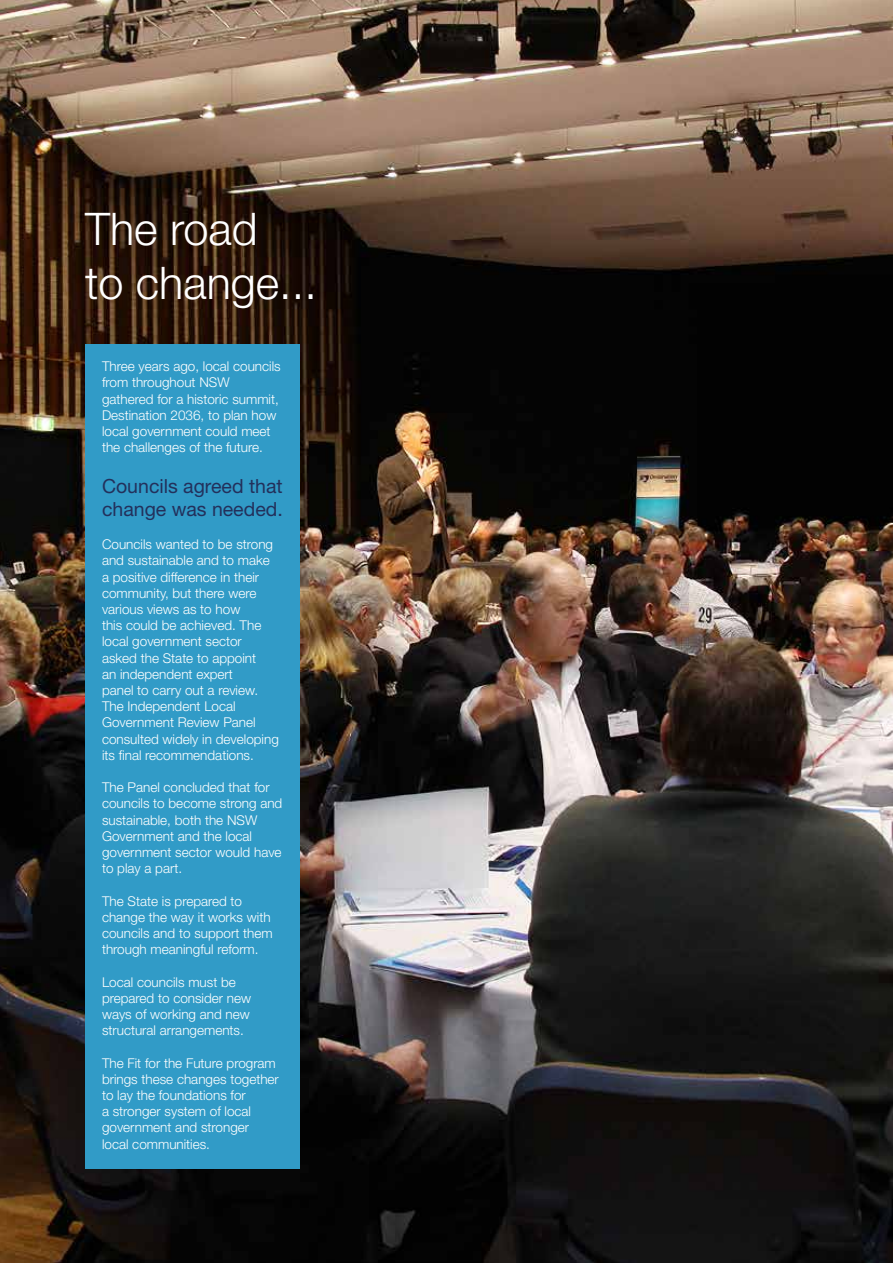
<style>
.page{position:relative;width:893px;height:1263px;background:#fff}
.page>*{position:absolute;margin:0;border:0;box-sizing:border-box;transform-origin:0 0}
.t1{font:300 45px/54px "Helvetica Neue LT Std";color:#fff}
.t2{font:19.5px/23.4px "Helvetica Neue LT Std";color:#23305b}
.t3{font:300 13.5px/16.2px "Helvetica Neue LT Std";color:#fff}
</style>
<div class="page">
<img style="left:0;top:0;width:893px;height:1263px">
<div style="left:85px;top:344px;width:215px;height:825px;background:#319bc7"></div>
<h1 class="t1" style="left:85px;top:201px;width:233px">The road<br>to change...</h1>
<p class="t3" style="left:102px;top:358px;width:180px">Three years ago, local councils from throughout NSW gathered for a historic summit,<br>Destination 2036, to plan how local government could meet the challenges of the future.</p>
<h2 class="t2" style="left:102px;top:474px;width:182px">Councils agreed that change was needed.</h2>
<p class="t3" style="left:102px;top:536px;width:178px">Councils wanted to be strong and sustainable and to make a positive difference in their community, but there were various views as to how<br>this could be achieved. The local government sector asked the State to appoint<br>an independent expert<br>panel to carry out a review.<br>The Independent Local<br>Government Review Panel consulted widely in developing its final recommendations.</p>
<p class="t3" style="left:102px;top:779px;width:182px">The Panel concluded that for councils to become strong and sustainable, both the NSW<br>Government and the local government sector would have to play a part.</p>
<p class="t3" style="left:102px;top:892px;width:172px">The State is prepared to change the way it works with councils and to support them through meaningful reform.</p>
<p class="t3" style="left:102px;top:973px;width:151px">Local councils must be prepared to consider new ways of working and new structural arrangements.</p>
<p class="t3" style="left:102px;top:1054px;width:178px">The Fit for the Future program brings these changes together to lay the foundations for<br>a stronger system of local government and stronger local communities.</p>
</div>
